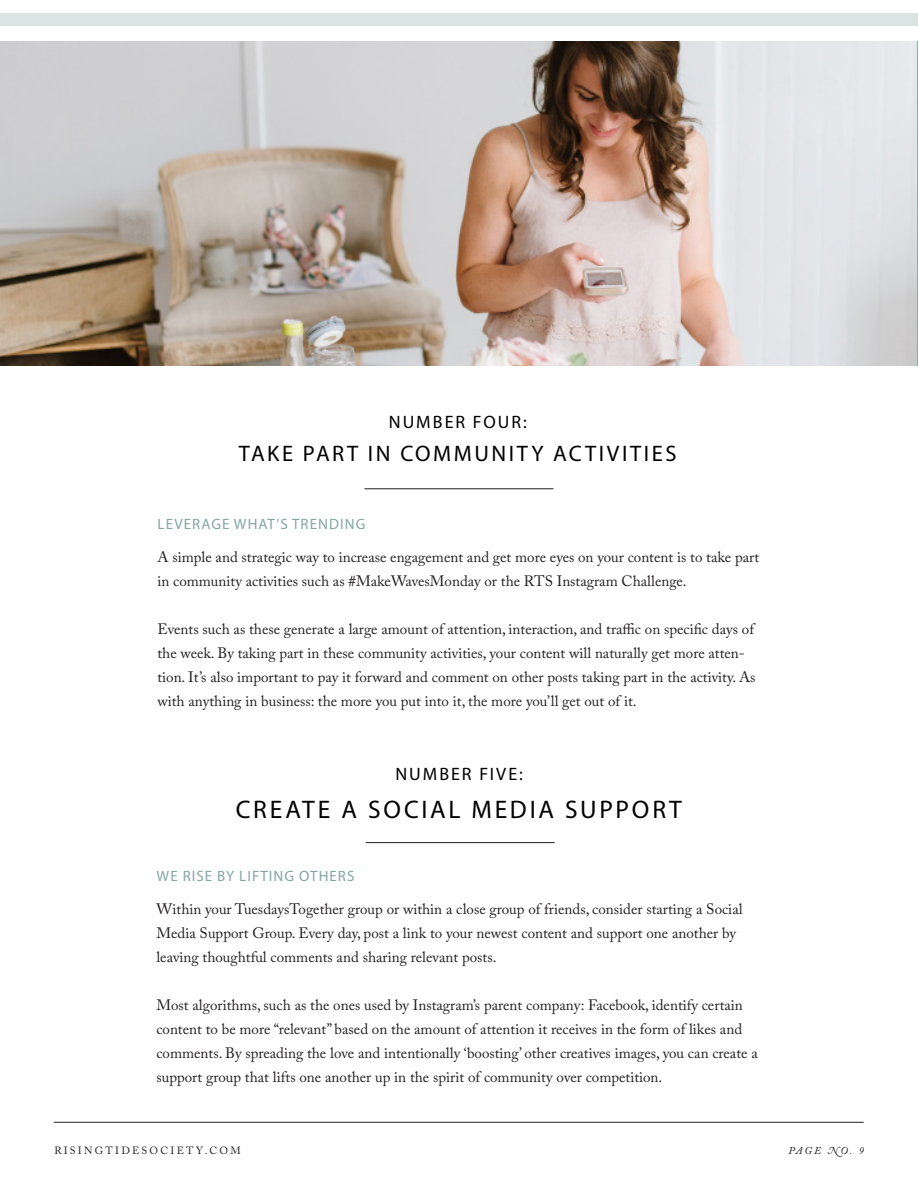
<style>
.page{position:relative;width:918px;height:1188px;background:#fff}
.page>*{position:absolute;margin:0;border:0;box-sizing:border-box;transform-origin:0 0}
.t1{font:25.5px "Myriad Pro";letter-spacing:.11em;color:#000}
.t2{font:22.5px "Myriad Pro";letter-spacing:.115em;color:#000}
.t3{font:18px "Myriad Pro";letter-spacing:.115em;color:#000}
.t4{font:15px/24px "Adobe Caslon Pro";color:#231f20}
.t5{font:15px "Myriad Pro";letter-spacing:.07em;color:#83a6a2}
.t6{font:10.5px "Adobe Caslon Pro";letter-spacing:.215em;color:#231f20}
.t7{font:italic 10.5px "Adobe Caslon Pro";letter-spacing:.205em;color:#231f20}
</style>
<div class="page">
<div style="left:0;top:13px;width:918px;height:13px;background:#dae4e3"></div>
<hr style="left:54px;top:1122px;width:810px;height:1px;background:#231f20">
<hr style="left:364px;top:488px;width:190px;height:1px;background:#231f20">
<img style="left:0;top:41px;width:916px;height:324px">
<hr style="left:366px;top:842px;width:189px;height:1px;background:#231f20">
<p class="t3" style="left:389px;top:411px;width:140px">NUMBER FOUR:</p>
<p class="t2" style="left:239px;top:440px;width:439px">TAKE PART IN COMMUNITY ACTIVITIES</p>
<p class="t5" style="left:158px;top:515px;width:209px">LEVERAGE WHAT’S TRENDING</p>
<p class="t4" style="left:158px;top:545px;width:603px">A simple and strategic way to increase engagement and get more eyes on your content is to take part in community activities such as #MakeWavesMonday or the RTS Instagram Challenge.</p>
<p class="t4" style="left:158px;top:617px;width:600px">Events such as these generate a large amount of attention, interaction, and traffic on specific days of the week. By taking part in these community activities, your content will naturally get more atten&shy;tion. It’s also important to pay it forward and comment on other posts taking part in the activity. As with anything in business: the more you put into it, the more you’ll get out of it.</p>
<p class="t3" style="left:395px;top:763px;width:129px">NUMBER FIVE:</p>
<p class="t1" style="left:236px;top:793px;width:448px">CREATE A SOCIAL MEDIA SUPPORT</p>
<p class="t5" style="left:157px;top:866px;width:199px">WE RISE BY LIFTING OTHERS</p>
<p class="t4" style="left:156px;top:896px;width:588px">Within your TuesdaysTogether group or within a close group of friends, consider starting a Social<br>Media Support Group. Every day, post a link to your newest content and support one another by leaving thoughtful comments and sharing relevant posts.</p>
<p class="t4" style="left:156px;top:992px;width:603px">Most algorithms, such as the ones used by Instagram’s parent company: Facebook, identify certain content to be more “relevant” based on the amount of attention it receives in the form of likes and comments. By spreading the love and intentionally ‘boosting’ other creatives images, you can create a support group that lifts one another up in the spirit of community over competition.</p>
<p class="t6" style="left:54px;top:1144px;width:188px">RISINGTIDESOCIETY.COM</p>
<p class="t7" style="left:788px;top:1144px;width:77px">PAGE NO. 9</p>
</div>
